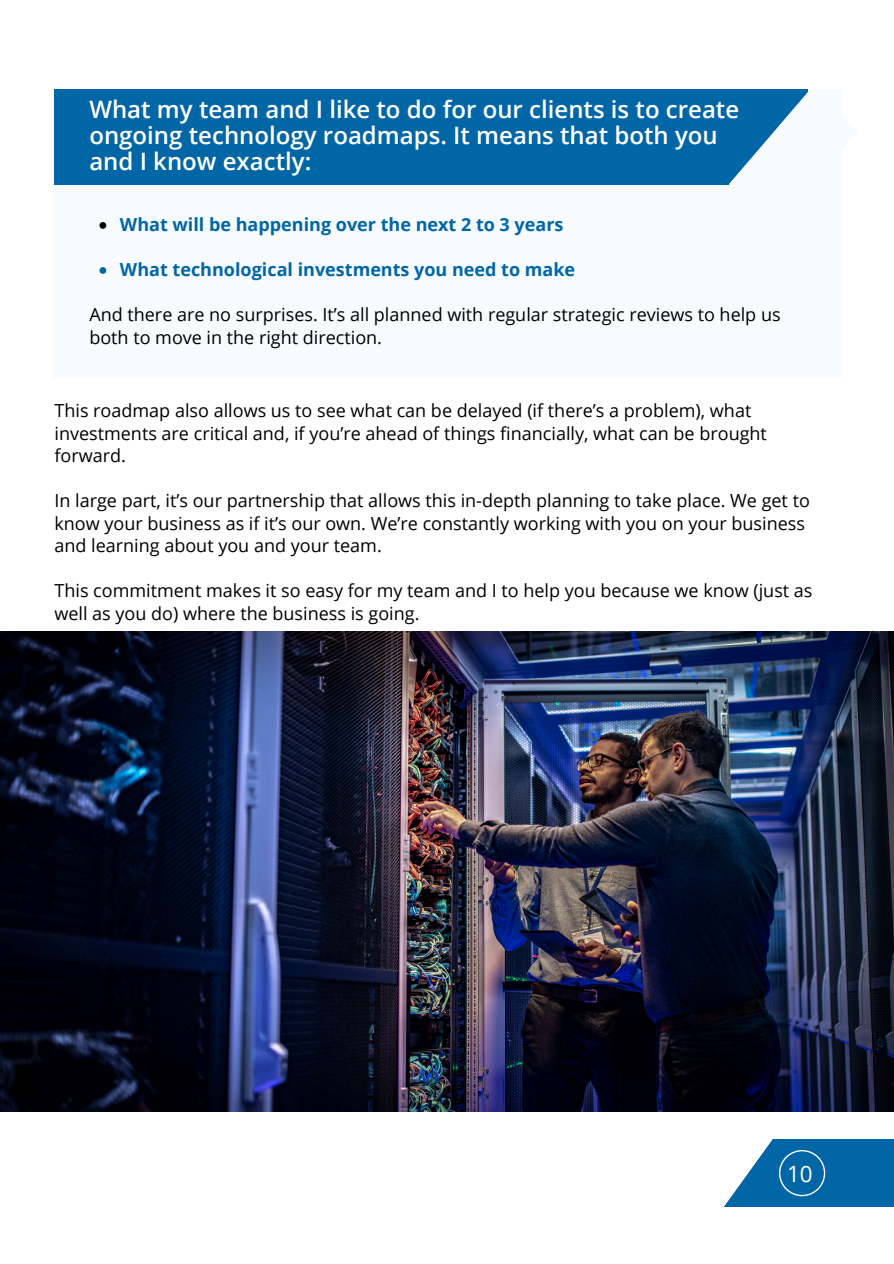
<style>
.page{position:relative;width:894px;height:1264px;background:#fff}
.page>*{position:absolute;margin:0;border:0;box-sizing:border-box;transform-origin:0 0}
.t1{font:600 24px/25.8px "Open Sans";color:#fff}
.t2{font:22.5px "Open Sans";color:#fff}
.t3{font:18px/22.5px "Open Sans";color:#000}
.t4{font:700 18px "Open Sans";color:#0066a6}
</style>
<div class="page">
<div style="left:54px;top:89px;width:787px;height:288px;background:#f7fbfe"></div>
<div style="left:54px;top:89px;width:754px;height:96px;background:#0066a6"></div>
<svg style="left:729px;top:92px;width:79px;height:93px"></svg>
<div style="left:709px;top:1138px;width:184px;height:68px;background:#0066a6"></div>
<svg style="left:665px;top:1111px;width:160px;height:96px"></svg>
<img style="left:0;top:631px;width:893px;height:480px">
<svg style="left:99px;top:222px;width:7px;height:7px"></svg>
<svg style="left:99px;top:267px;width:7px;height:7px"></svg>
<p class="t1" style="left:89px;top:96px;width:651px">What my team and I like to do for our clients is to create ongoing technology roadmaps. It means that both you and I know exactly:</p>
<h1 class="t4" style="left:120px;top:212px;width:445px">What will be happening over the next 2 to 3 years</h1>
<p class="t4" style="left:120px;top:257px;width:456px">What technological investments you need to make</p>
<p class="t3" style="left:89px;top:303px;width:692px">And there are no surprises. It’s all planned with regular strategic reviews to help us both to move in the right direction.</p>
<p class="t3" style="left:54px;top:399px;width:713px">This roadmap also allows us to see what can be delayed (if there’s a problem), what investments are critical and, if you’re ahead of things financially, what can be brought forward.</p>
<p class="t3" style="left:54px;top:489px;width:756px">In large part, it’s our partnership that allows this in-depth planning to take place. We get to know your business as if it’s our own. We’re constantly working with you on your business and learning about you and your team.</p>
<p class="t3" style="left:54px;top:579px;width:759px">This commitment makes it so easy for my team and I to help you because we know (just as well as you do) where the business is going.</p>
<p class="t2" style="left:789px;top:1156px;width:27px">41</p>
<p class="t2" style="left:786px;top:1157px;width:27px">10</p>
</div>
